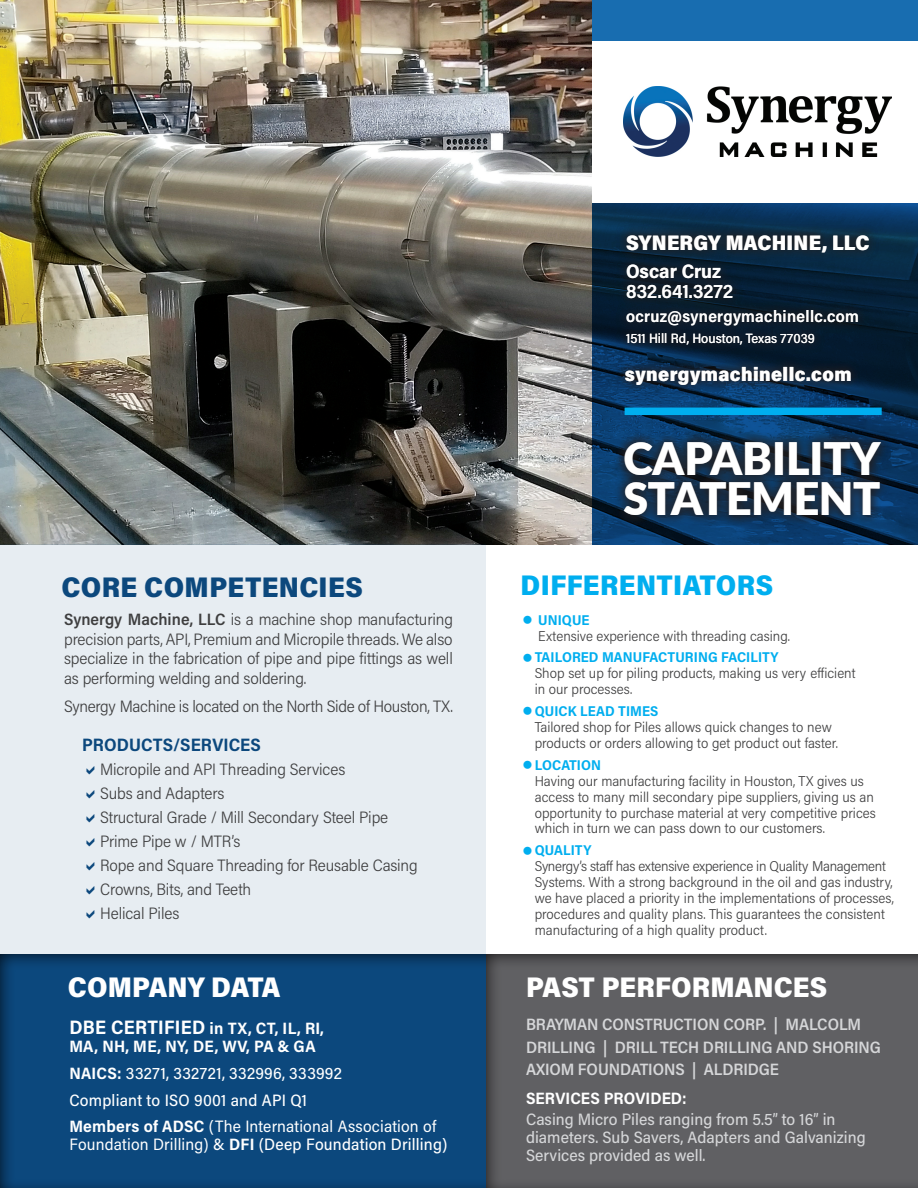
<style>
.page{position:relative;width:918px;height:1188px;background:#fff}
.page>*{position:absolute;margin:0;border:0;box-sizing:border-box;transform-origin:0 0}
.t1{font:900 44.7px/40px "Lato";letter-spacing:-.01em;color:#fff}
.t2{font:28.5px "Acumin Variable Concept";letter-spacing:.015em;color:#0c487d}
.t3{font:28.5px "Acumin Variable Concept";letter-spacing:.005em;color:#fff}
.t4{font:28.5px "Acumin Variable Concept";letter-spacing:.025em;color:#00aeef}
.t5{font:28.5px "Acumin Variable Concept";letter-spacing:-.025em;color:#fff}
.t6{font:21px "Acumin Variable Concept";letter-spacing:.01em;color:#fff}
.t7{font:19.5px/19.5px "Acumin Variable Concept";letter-spacing:.02em;color:#fff}
.t8{font:19.5px "Acumin Variable Concept";letter-spacing:.09em;color:#fff}
.t9{font:18px "Acumin Variable Concept";letter-spacing:-.015em;color:#0c487d}
.t10{font:16.5px/24px "Acumin Variable Concept";letter-spacing:-.03em;color:#3e3e3f;text-align:justify}
.t11{font:16.5px/26.8px "Acumin Variable Concept";letter-spacing:.005em;color:#fff}
.t12{font:16.5px/18px "Acumin Variable Concept";letter-spacing:-.015em;color:#d5d6d8}
.t13{font:16.5px/22.5px "Acumin Variable Concept";letter-spacing:-.035em;color:#d5d6d8}
.t14{font:16.5px "Acumin Variable Concept";letter-spacing:.04em;color:#fff}
.t15{font:14.25px/15.9px "Acumin Variable Concept";letter-spacing:-.02em;color:#3e3e3f}
.t16{font:14.25px "Acumin Variable Concept";letter-spacing:-.02em;color:#00aeef}
.t17{font:13.5px "Acumin Variable Concept";letter-spacing:-.005em;color:#fff}
.s1{font-size:19.5px}
</style>
<div class="page">
<img style="left:0;top:0;width:592px;height:544px">
<div style="left:0;top:544px;width:486px;height:410px;background:#e7edf2"></div>
<svg style="left:0;top:954px;width:476px;height:234px;background:#0b467a"></svg>
<svg style="left:476px;top:954px;width:442px;height:234px;background:#5c5d61"></svg>
<div style="left:592px;top:0;width:326px;height:77px;background:#186db0"></div>
<svg style="left:592px;top:203px;width:326px;height:341px;background:#083159"></svg>
<div style="left:592px;top:41px;width:326px;height:161px;background:#fff"></div>
<img style="left:623px;top:86px;width:268px;height:70px">
<svg style="left:614px;top:431px;width:277px;height:96px;background:#152b43"></svg>
<div style="left:625px;top:408px;width:257px;height:7px;background:#00aeef"></div>
<svg style="left:616px;top:224px;width:263px;height:130px;background:#0b2032"></svg>
<svg style="left:616px;top:357px;width:245px;height:37px;background:#0e2944"></svg>
<h3 class="t6" style="left:626px;top:228px;width:245px">SYNERGY MACHINE, LLC</h3>
<h3 class="t7" style="left:626px;top:261px;width:108px">Oscar Cruz<br>832.641.3272</h3>
<p class="t14" style="left:626px;top:304px;width:234px">ocruz@synergymachinellc.com</p>
<p class="t17" style="left:626px;top:329px;width:190px">1511 Hill Rd, Houston, Texas 77039</p>
<h3 class="t8" style="left:625px;top:361px;width:227px">synergymachinellc.com</h3>
<h1 class="t1" style="left:623px;top:437px;width:259px">CAPABILITY<br>STATEMENT</h1>
<h2 class="t2" style="left:61px;top:567px;width:302px">CORE COMPETENCIES</h2>
<h2 class="t4" style="left:521px;top:566px;width:253px">DIFFERENTIATORS</h2>
<p class="t10" style="left:64px;top:609px;width:391px;line-height:19.5px">Synergy Machine, LLC is a machine shop manufacturing precision parts, API, Premium and Micropile threads. We also specialize in the fabrication of pipe and pipe fittings as well as performing welding and soldering.</p>
<p class="t10" style="left:64px;top:694px;width:391px">Synergy Machine is located on the North Side of Houston, TX.</p>
<p class="t9" style="left:82px;top:732px;width:180px">PRODUCTS/SERVICES</p>
<p class="t10" style="left:100px;top:756px;width:320px;text-align:left">Micropile and API Threading Services<br>Subs and Adapters<br>Structural Grade / Mill Secondary Steel Pipe<br>Prime Pipe w / MTR’s<br>Rope and Square Threading for Reusable Casing<br>Crowns, Bits, and Teeth<br>Helical Piles</p>
<p class="t16" style="left:538px;top:610px;width:53px">UNIQUE</p>
<p class="t15" style="left:538px;top:627px;width:254px">Extensive experience with threading casing.</p>
<p class="t16" style="left:535px;top:648px;width:246px">TAILORED MANUFACTURING FACILITY</p>
<p class="t15" style="left:535px;top:665px;width:323px">Shop set up for piling products, making us very efficient in our processes.</p>
<p class="t16" style="left:535px;top:701px;width:125px">QUICK LEAD TIMES</p>
<p class="t15" style="left:535px;top:719px;width:305px">Tailored shop for Piles allows quick changes to new products or orders allowing to get product out faster.</p>
<p class="t16" style="left:535px;top:755px;width:68px">LOCATION</p>
<p class="t15" style="left:535px;top:772px;width:343px">Having our manufacturing facility in Houston, TX gives us access to many mill secondary pipe suppliers, giving us an opportunity to purchase material at very competitive prices which in turn we can pass down to our customers.</p>
<p class="t16" style="left:535px;top:841px;width:58px">QUALITY</p>
<p class="t15" style="left:535px;top:858px;width:361px">Synergy’s staff has extensive experience in Quality Management Systems. With a strong background in the oil and gas industry, we have placed a priority in the implementations of processes, procedures and quality plans. This guarantees the consistent manufacturing of a high quality product.</p>
<h2 class="t5" style="left:68px;top:967px;width:214px">COMPANY DATA</h2>
<h2 class="t3" style="left:526px;top:967px;width:302px">PAST PERFORMANCES</h2>
<p class="t11" style="left:69px;top:1019px;width:255px;line-height:17.9px"><span class="s1">DBE CERTIFIED</span> in TX, CT, IL, RI,<br>MA, NH, ME, NY, DE, WV, PA &amp; GA</p>
<p class="t11" style="left:69px;top:1059px;width:368px">NAICS: 33271, 332721, 332996, 333992<br>Compliant to ISO 9001 and API Q1<br>Members of ADSC (The International Association of</p>
<p class="t11" style="left:69px;top:1131px;width:379px">Foundation Drilling) &amp; DFI (Deep Foundation Drilling)</p>
<p class="t13" style="left:526px;top:1013px;width:357px">BRAYMAN CONSTRUCTION CORP. | MALCOLM<br>DRILLING | DRILL TECH DRILLING AND SHORING<br>AXIOM FOUNDATIONS | ALDRIDGE</p>
<p class="t11" style="left:526px;top:1084px;width:161px">SERVICES PROVIDED:</p>
<p class="t12" style="left:526px;top:1109px;width:341px">Casing Micro Piles ranging from 5.5” to 16” in diameters. Sub Savers, Adapters and Galvanizing<br>Services provided as well.</p>
</div>
